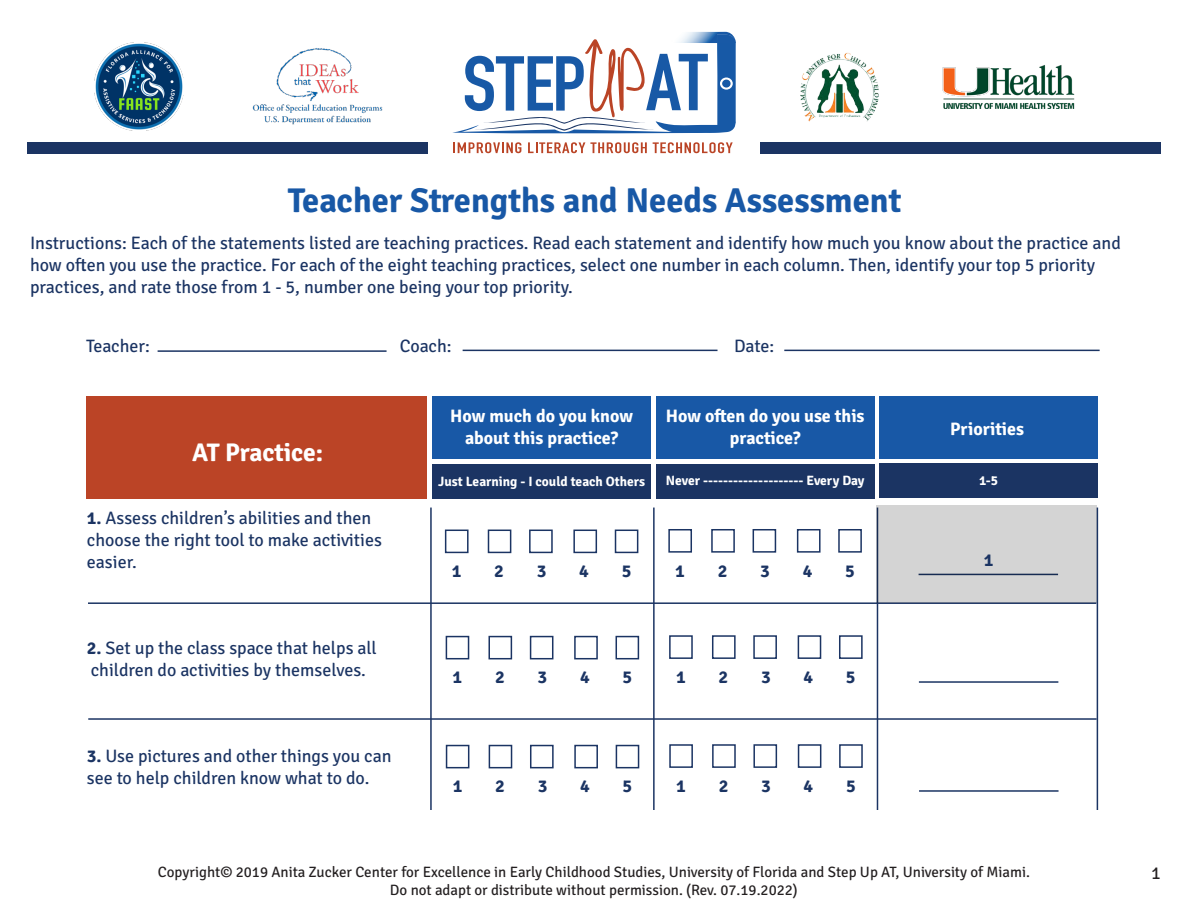
<style>
.page{position:relative;width:1188px;height:918px;background:#fff}
.page>*{position:absolute;margin:0;border:0;box-sizing:border-box;transform-origin:0 0}
.t1{font:700 34.5px "Signika";color:#1858a6}
.t2{font:700 25.5px "Signika";letter-spacing:-.01em;color:#fff}
.t3{font:18px/21.6px "Signika";color:#1b3463}
.t4{font:700 18px/21.6px "Signika";color:#fff;text-align:center}
.t5{font:700 18px "Signika";color:#1b3463}
.t6{font:18px "Signika";color:#231f20}
.t7{font:15px/18px "Signika";color:#231f20;text-align:center}
.t8{font:700 13.5px "Signika";color:#fff}
.s1{font-weight:700}
</style>
<div class="page">
<img style="left:686px;top:32px;width:47px;height:3px">
<svg style="left:453px;top:142px;width:68px;height:11px"></svg>
<svg style="left:528px;top:142px;width:119px;height:12px"></svg>
<svg style="left:653px;top:142px;width:80px;height:11px"></svg>
<svg style="left:452px;top:35px;width:284px;height:98px"></svg>
<img style="left:800px;top:52px;width:78px;height:70px">
<img style="left:943px;top:65px;width:132px;height:43px">
<img style="left:252px;top:48px;width:131px;height:77px">
<div style="left:27px;top:143px;width:401px;height:11px;background:#1b3463"></div>
<img style="left:94px;top:42px;width:89px;height:89px">
<div style="left:760px;top:143px;width:401px;height:11px;background:#1b3463"></div>
<div style="left:87px;top:396px;width:340px;height:103px;background:#bb4426"></div>
<div style="left:432px;top:396px;width:219px;height:63px;background:#1858a6"></div>
<hr style="left:430px;top:508px;width:2px;height:302px;background:#1b3463">
<hr style="left:158px;top:350px;width:229px;height:2px;background:#1b3463">
<hr style="left:463px;top:350px;width:255px;height:1px;background:#1b3463">
<div style="left:656px;top:396px;width:218px;height:63px;background:#1858a6"></div>
<div style="left:879px;top:396px;width:219px;height:63px;background:#1858a6"></div>
<hr style="left:653px;top:508px;width:2px;height:302px;background:#1b3463">
<hr style="left:877px;top:508px;width:1px;height:302px;background:#1b3463">
<hr style="left:1097px;top:508px;width:1px;height:302px;background:#1b3463">
<hr style="left:88px;top:602px;width:1008px;height:2px;background:#1b3463">
<div style="left:432px;top:464px;width:219px;height:35px;background:#1b3463"></div>
<div style="left:656px;top:464px;width:218px;height:35px;background:#1b3463"></div>
<div style="left:879px;top:464px;width:219px;height:34px;background:#1b3463"></div>
<div style="left:445px;top:530px;width:24px;height:23px;border:2px solid #1b3463"></div>
<div style="left:488px;top:530px;width:23px;height:23px;border:2px solid #1b3463"></div>
<div style="left:529px;top:530px;width:24px;height:23px;border:2px solid #1b3463"></div>
<div style="left:573px;top:530px;width:24px;height:23px;border:2px solid #1b3463"></div>
<div style="left:615px;top:530px;width:23px;height:23px;border:2px solid #1b3463"></div>
<div style="left:446px;top:636px;width:23px;height:23px;border:2px solid #1b3463"></div>
<div style="left:488px;top:636px;width:24px;height:23px;border:2px solid #1b3463"></div>
<div style="left:530px;top:636px;width:23px;height:23px;border:2px solid #1b3463"></div>
<div style="left:574px;top:636px;width:24px;height:23px;border:2px solid #1b3463"></div>
<div style="left:616px;top:636px;width:23px;height:23px;border:2px solid #1b3463"></div>
<div style="left:668px;top:529px;width:24px;height:24px;border:2px solid #1b3463"></div>
<div style="left:711px;top:529px;width:24px;height:24px;border:2px solid #1b3463"></div>
<div style="left:753px;top:529px;width:23px;height:24px;border:2px solid #1b3463"></div>
<div style="left:797px;top:529px;width:24px;height:24px;border:2px solid #1b3463"></div>
<div style="left:838px;top:529px;width:24px;height:24px;border:2px solid #1b3463"></div>
<div style="left:669px;top:635px;width:24px;height:24px;border:2px solid #1b3463"></div>
<div style="left:712px;top:635px;width:24px;height:24px;border:2px solid #1b3463"></div>
<div style="left:753px;top:635px;width:24px;height:24px;border:2px solid #1b3463"></div>
<div style="left:798px;top:635px;width:23px;height:24px;border:2px solid #1b3463"></div>
<div style="left:839px;top:635px;width:24px;height:24px;border:2px solid #1b3463"></div>
<hr style="left:784px;top:350px;width:316px;height:1px;background:#1b3463">
<hr style="left:919px;top:681px;width:139px;height:2px;background:#1b3463">
<hr style="left:88px;top:718px;width:1009px;height:2px;background:#1b3463">
<div style="left:446px;top:745px;width:23px;height:23px;border:2px solid #1b3463"></div>
<div style="left:489px;top:745px;width:23px;height:23px;border:2px solid #1b3463"></div>
<div style="left:530px;top:745px;width:24px;height:23px;border:2px solid #1b3463"></div>
<div style="left:574px;top:745px;width:24px;height:23px;border:2px solid #1b3463"></div>
<div style="left:616px;top:745px;width:23px;height:23px;border:2px solid #1b3463"></div>
<div style="left:669px;top:744px;width:24px;height:24px;border:2px solid #1b3463"></div>
<div style="left:712px;top:744px;width:24px;height:24px;border:2px solid #1b3463"></div>
<div style="left:753px;top:744px;width:24px;height:24px;border:2px solid #1b3463"></div>
<div style="left:798px;top:744px;width:23px;height:24px;border:2px solid #1b3463"></div>
<div style="left:839px;top:744px;width:24px;height:24px;border:2px solid #1b3463"></div>
<hr style="left:919px;top:790px;width:140px;height:2px;background:#1b3463">
<div style="left:876px;top:505px;width:220px;height:97px;background:#d4d4d4"></div>
<p class="t1" style="left:288px;top:175px;width:615px">Teacher Strengths and Needs Assessment</p>
<p class="t3" style="left:30px;top:231px;width:1092px">Instructions: Each of the statements listed are teaching practices. Read each statement and identify how much you know about the practice and</p>
<p class="t3" style="left:30px;top:253px;width:1067px">how often you use the practice. For each of the eight teaching practices, select one number in each column. Then, identify your top 5 priority</p>
<p class="t3" style="left:30px;top:275px;width:544px">practices, and rate those from 1 - 5, number one being your top priority.</p>
<p class="t3" style="left:86px;top:334px;width:65px">Teacher:</p>
<p class="t3" style="left:400px;top:334px;width:53px">Coach:</p>
<p class="t3" style="left:734px;top:334px;width:42px">Date:</p>
<p class="t2" style="left:192px;top:434px;width:133px">AT Practice:</p>
<p class="t4" style="left:450px;top:404px;width:184px">How much do you know about this practice?</p>
<p class="t4" style="left:666px;top:404px;width:200px">How often do you use this practice?</p>
<p class="t4" style="left:950px;top:417px;width:75px">Priorities</p>
<p class="t3" style="left:87px;top:506px;width:297px"><span class="s1">1.</span> Assess children’s abilities and then choose the right tool to make activities easier.</p>
<p class="t3" style="left:87px;top:636px;width:292px"><span class="s1">2.</span> Set up the class space that helps all children do activities by themselves.</p>
<p class="t3" style="left:87px;top:744px;width:306px"><span class="s1">3.</span> Use pictures and other things you can see to help children know what to do.</p>
<p class="t8" style="left:438px;top:471px;width:209px">Just Learning - I could teach Others</p>
<p class="t8" style="left:666px;top:471px;width:200px">Never -------------------- Every Day</p>
<p class="t8" style="left:979px;top:470px;width:21px">1-5</p>
<p class="t5" style="left:452px;top:558px;width:11px">1</p>
<p class="t5" style="left:494px;top:558px;width:11px">2</p>
<p class="t5" style="left:537px;top:558px;width:11px">3</p>
<p class="t5" style="left:579px;top:558px;width:11px">4</p>
<p class="t5" style="left:622px;top:558px;width:11px">5</p>
<p class="t5" style="left:453px;top:664px;width:11px">1</p>
<p class="t5" style="left:495px;top:664px;width:11px">2</p>
<p class="t5" style="left:538px;top:664px;width:11px">3</p>
<p class="t5" style="left:580px;top:664px;width:11px">4</p>
<p class="t5" style="left:623px;top:664px;width:11px">5</p>
<p class="t5" style="left:675px;top:558px;width:11px">1</p>
<p class="t5" style="left:718px;top:558px;width:11px">2</p>
<p class="t5" style="left:760px;top:558px;width:11px">3</p>
<p class="t5" style="left:803px;top:558px;width:11px">4</p>
<p class="t5" style="left:845px;top:558px;width:11px">5</p>
<p class="t5" style="left:676px;top:664px;width:11px">1</p>
<p class="t5" style="left:719px;top:664px;width:11px">2</p>
<p class="t5" style="left:761px;top:664px;width:11px">3</p>
<p class="t5" style="left:803px;top:664px;width:11px">4</p>
<p class="t5" style="left:846px;top:664px;width:11px">5</p>
<p class="t5" style="left:453px;top:773px;width:11px">1</p>
<p class="t5" style="left:495px;top:773px;width:11px">2</p>
<p class="t5" style="left:538px;top:773px;width:11px">3</p>
<p class="t5" style="left:580px;top:773px;width:11px">4</p>
<p class="t5" style="left:623px;top:773px;width:11px">5</p>
<p class="t5" style="left:676px;top:773px;width:11px">1</p>
<p class="t5" style="left:719px;top:773px;width:11px">2</p>
<p class="t5" style="left:761px;top:773px;width:11px">3</p>
<p class="t5" style="left:804px;top:773px;width:11px">4</p>
<p class="t5" style="left:846px;top:773px;width:11px">5</p>
<p class="t5" style="left:984px;top:547px;width:11px">1</p>
<p class="t7" style="left:158px;top:862px;width:874px">Copyright© 2019 Anita Zucker Center for Excellence in Early Childhood Studies, University of Florida and Step Up AT, University of Miami.<br>Do not adapt or distribute without permission. (Rev. 07.19.2022)</p>
<p class="t6" style="left:1151px;top:860px;width:11px">1</p>
</div>
